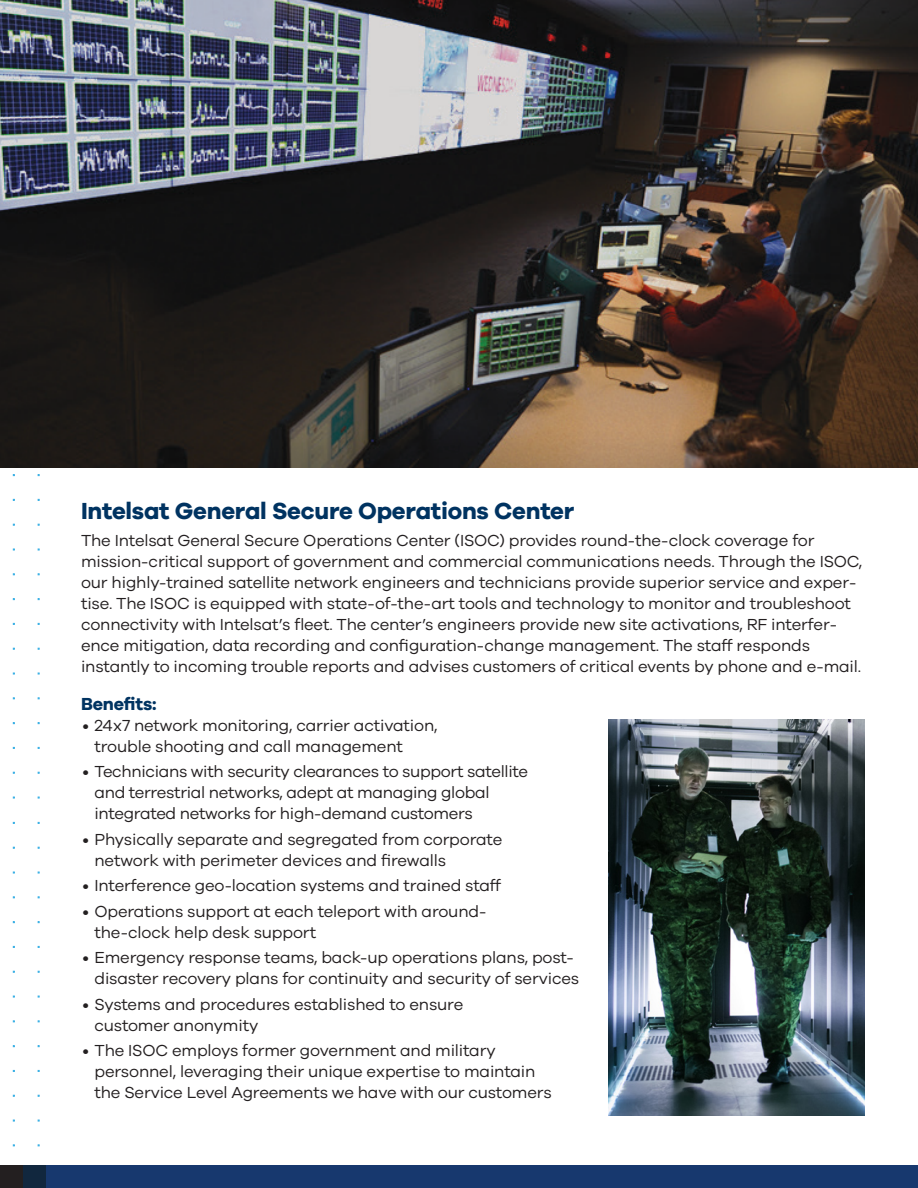
<style>
.page{position:relative;width:918px;height:1188px;background:#fff}
.page>*{position:absolute;margin:0;border:0;box-sizing:border-box;transform-origin:0 0}
.Sub_heads{font:700 24px "Galano Grotesque";letter-spacing:-.01em;color:#003361}
.SUB_SUBheading{font:700 18px "Galano Grotesque";letter-spacing:-.01em;color:#003361}
.bullet_list{font:16.5px/21px "Galano Grotesque";letter-spacing:-.01em;color:#231f20}
.Body_text{font:16.5px/21px "Galano Grotesque";letter-spacing:-.01em;color:#231f20}
</style>
<div class="page">
<img style="left:608px;top:719px;width:256px;height:396px">
<img style="left:0;top:0;width:918px;height:468px">
<div style="left:0;top:1165px;width:23px;height:23px;background:#231f20"></div>
<div style="left:23px;top:1165px;width:23px;height:23px;background:#11273e"></div>
<div style="left:46px;top:1165px;width:872px;height:23px;background:#17386e"></div>
<p class="Sub_heads" style="left:81px;top:496px;width:495px">Intelsat General Secure Operations Center</p>
<p class="Body_text" style="left:81px;top:529px;width:783px">The Intelsat General Secure Operations Center (ISOC) provides round-the-clock coverage for mission-critical support of government and commercial communications needs. Through the ISOC, our highly-trained satellite network engineers and technicians provide superior service and exper&shy;tise. The ISOC is equipped with state-of-the-art tools and technology to monitor and troubleshoot connectivity with Intelsat’s fleet. The center’s engineers provide new site activations, RF interfer&shy;ence mitigation, data recording and configuration-change management. The staff responds instantly to incoming trouble reports and advises customers of critical events by phone and e-mail.</p>
<p class="SUB_SUBheading" style="left:81px;top:692px;width:77px">Benefits:</p>
<p class="bullet_list" style="left:94px;top:714px;width:345px;text-indent:-12px">• 24x7 network monitoring, carrier activation, trouble shooting and call management</p>
<p class="bullet_list" style="left:94px;top:760px;width:435px;text-indent:-12px">• Technicians with security clearances to support satellite and terrestrial networks, adept at managing global integrated networks for high-demand customers</p>
<p class="bullet_list" style="left:94px;top:828px;width:409px;text-indent:-12px">• Physically separate and segregated from corporate network with perimeter devices and fi rewalls</p>
<p class="bullet_list" style="left:82px;top:874px;width:420px">• Interference geo-location systems and trained staff</p>
<p class="bullet_list" style="left:94px;top:900px;width:393px;text-indent:-12px">• Operations support at each teleport with around&shy;the-clock help desk support</p>
<p class="bullet_list" style="left:94px;top:946px;width:486px;text-indent:-12px">• Emergency response teams, back-up operations plans, post&shy;disaster recovery plans for continuity and security of services</p>
<p class="bullet_list" style="left:94px;top:993px;width:370px;text-indent:-12px">• Systems and procedures established to ensure customer anonymity</p>
<p class="bullet_list" style="left:94px;top:1039px;width:459px;text-indent:-12px">• The ISOC employs former government and military personnel, leveraging their unique expertise to maintain the Service Level Agreements we have with our customers</p>
</div>
